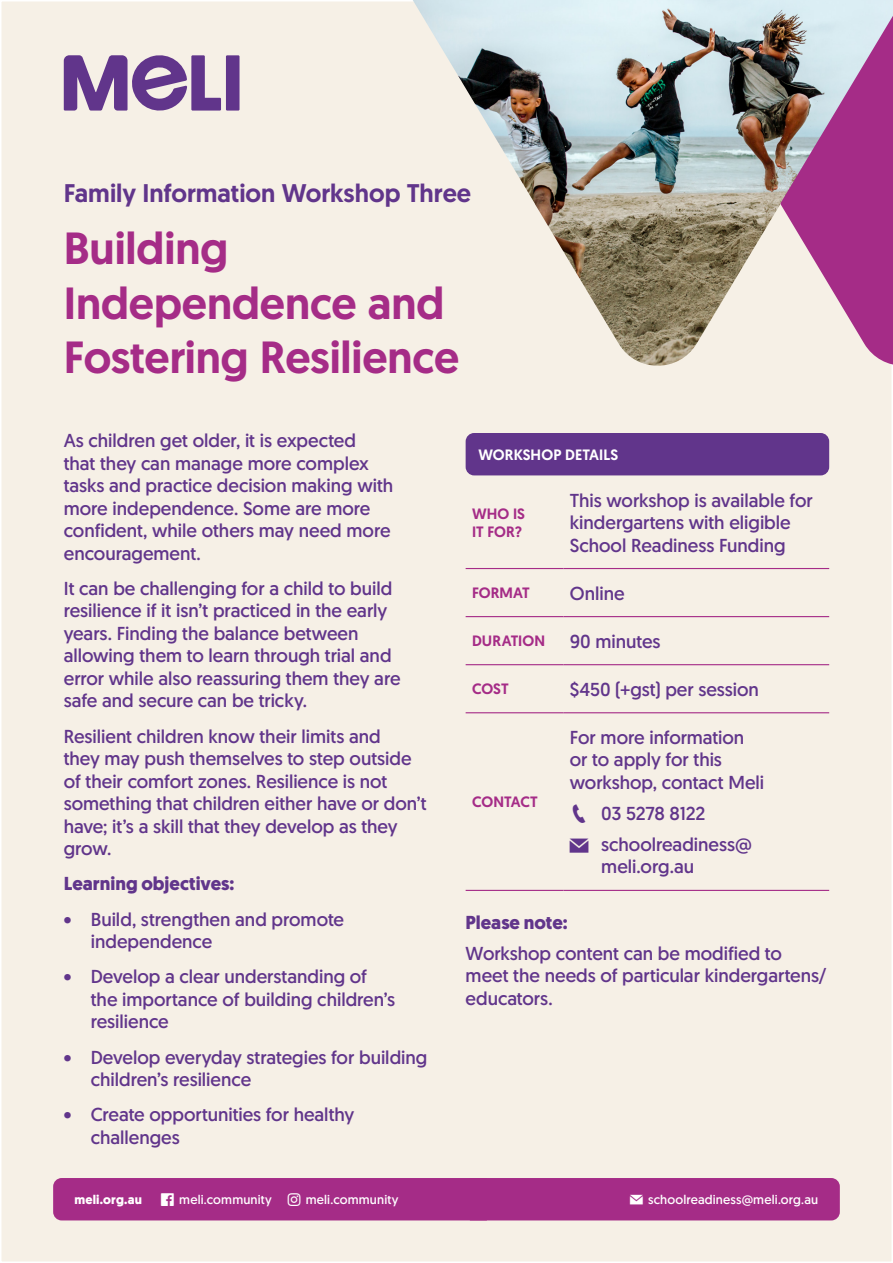
<style>
.page{position:relative;width:893px;height:1263px;background:#fff}
.page>*{position:absolute;margin:0;border:0;box-sizing:border-box;transform-origin:0 0}
.t1{font:500 45px/54px "Geomanist";letter-spacing:-.005em;color:#a52c87}
.t2{font:500 25.5px "Geomanist";color:#61358b}
.t3{font:18.75px/22.5px "Geomanist";color:#61358b}
.t4{font:700 18.75px "Geomanist";color:#61358b}
.t5{font:500 15px/18px "Geomanist";letter-spacing:.005em;color:#a52c87}
.t6{font:500 15px "Geomanist";letter-spacing:.01em;color:#fff}
.t7{font:12.75px "Geomanist";letter-spacing:.015em;color:#fff}
.t8{font:700 12.75px "Geomanist";letter-spacing:.015em;color:#fff}
</style>
<div class="page">
<div style="left:0;top:0;width:893px;height:1263px;background:#f6f0e6;border:2px solid #fff"></div>
<svg style="left:64px;top:55px;width:157px;height:56px"></svg>
<div style="left:226px;top:55px;width:14px;height:56px;background:#61358b"></div>
<img style="left:413px;top:0;width:480px;height:367px">
<hr style="left:466px;top:568px;width:97px;height:1px;background:#a52c87">
<hr style="left:563px;top:568px;width:266px;height:1px;background:#a52c87">
<hr style="left:466px;top:616px;width:97px;height:1px;background:#a52c87">
<hr style="left:563px;top:616px;width:266px;height:1px;background:#a52c87">
<hr style="left:466px;top:664px;width:97px;height:1px;background:#a52c87">
<hr style="left:563px;top:664px;width:266px;height:1px;background:#a52c87">
<hr style="left:466px;top:712px;width:97px;height:1px;background:#a52c87">
<hr style="left:466px;top:890px;width:97px;height:1px;background:#a52c87">
<hr style="left:563px;top:712px;width:266px;height:1px;background:#a52c87">
<hr style="left:563px;top:890px;width:266px;height:1px;background:#a52c87">
<div style="left:466px;top:433px;width:363px;height:42px;background:#61358b;border-radius:9px"></div>
<div style="left:53px;top:1178px;width:787px;height:42px;background:#a52c87"></div>
<h2 class="t2" style="left:64px;top:176px;width:409px">Family Information Workshop Three</h2>
<h1 class="t1" style="left:64px;top:221px;width:397px">Building<br>Independence and<br>Fostering Resilience</h1>
<p class="t3" style="left:64px;top:429px;width:331px">As children get older, it is expected<br>that they can manage more complex tasks and practice decision making with more independence. Some are more confident, while others may need more encouragement.</p>
<p class="t3" style="left:64px;top:577px;width:338px">It can be challenging for a child to build resilience if it isn’t practiced in the early years. Finding the balance between allowing them to learn through trial and error while also reassuring them they are safe and secure can be tricky.</p>
<p class="t3" style="left:64px;top:724px;width:365px">Resilient children know their limits and<br>they may push themselves to step outside of their comfort zones. Resilience is not something that children either have or don’t have; it’s a skill that they develop as they grow.</p>
<p class="t4" style="left:64px;top:871px;width:172px">Learning objectives:</p>
<p class="t3" style="left:91px;top:907px;width:255px;text-indent:-27px">• Build, strengthen and promote independence</p>
<p class="t3" style="left:91px;top:965px;width:306px;text-indent:-27px">• Develop a clear understanding of the importance of building children’s resilience</p>
<p class="t3" style="left:91px;top:1045px;width:338px;text-indent:-27px">• Develop everyday strategies for building children’s resilience</p>
<p class="t3" style="left:91px;top:1103px;width:265px;text-indent:-27px">• Create opportunities for healthy challenges</p>
<p class="t6" style="left:478px;top:445px;width:141px">WORKSHOP DETAILS</p>
<p class="t5" style="left:472px;top:504px;width:55px">WHO IS<br>IT FOR?</p>
<p class="t3" style="left:570px;top:488px;width:244px">This workshop is available for kindergartens with eligible<br>School Readiness Funding</p>
<p class="t5" style="left:472px;top:584px;width:59px">FORMAT</p>
<p class="t3" style="left:570px;top:581px;width:56px">Online</p>
<p class="t5" style="left:472px;top:632px;width:75px">DURATION</p>
<p class="t3" style="left:570px;top:629px;width:92px">90 minutes</p>
<p class="t5" style="left:472px;top:680px;width:38px">COST</p>
<p class="t3" style="left:570px;top:678px;width:191px">$450 (+gst) per session</p>
<p class="t5" style="left:472px;top:793px;width:67px">CONTACT</p>
<p class="t3" style="left:570px;top:726px;width:196px">For more information or to apply for this workshop, contact Meli</p>
<p class="t3" style="left:601px;top:797px;width:152px;line-height:31px">03 5278 8122 schoolreadiness@</p>
<p class="t3" style="left:601px;top:855px;width:94px">meli.org.au</p>
<p class="t4" style="left:466px;top:910px;width:104px">Please note:</p>
<p class="t3" style="left:466px;top:942px;width:363px">Workshop content can be modified to meet the needs of particular kindergartens/ educators.</p>
<p class="t8" style="left:74px;top:1190px;width:69px">meli.org.au</p>
<p class="t7" style="left:179px;top:1191px;width:94px">meli.community</p>
<p class="t7" style="left:306px;top:1191px;width:94px">meli.community</p>
<p class="t7" style="left:648px;top:1191px;width:172px">schoolreadiness@meli.org.au</p>
</div>
